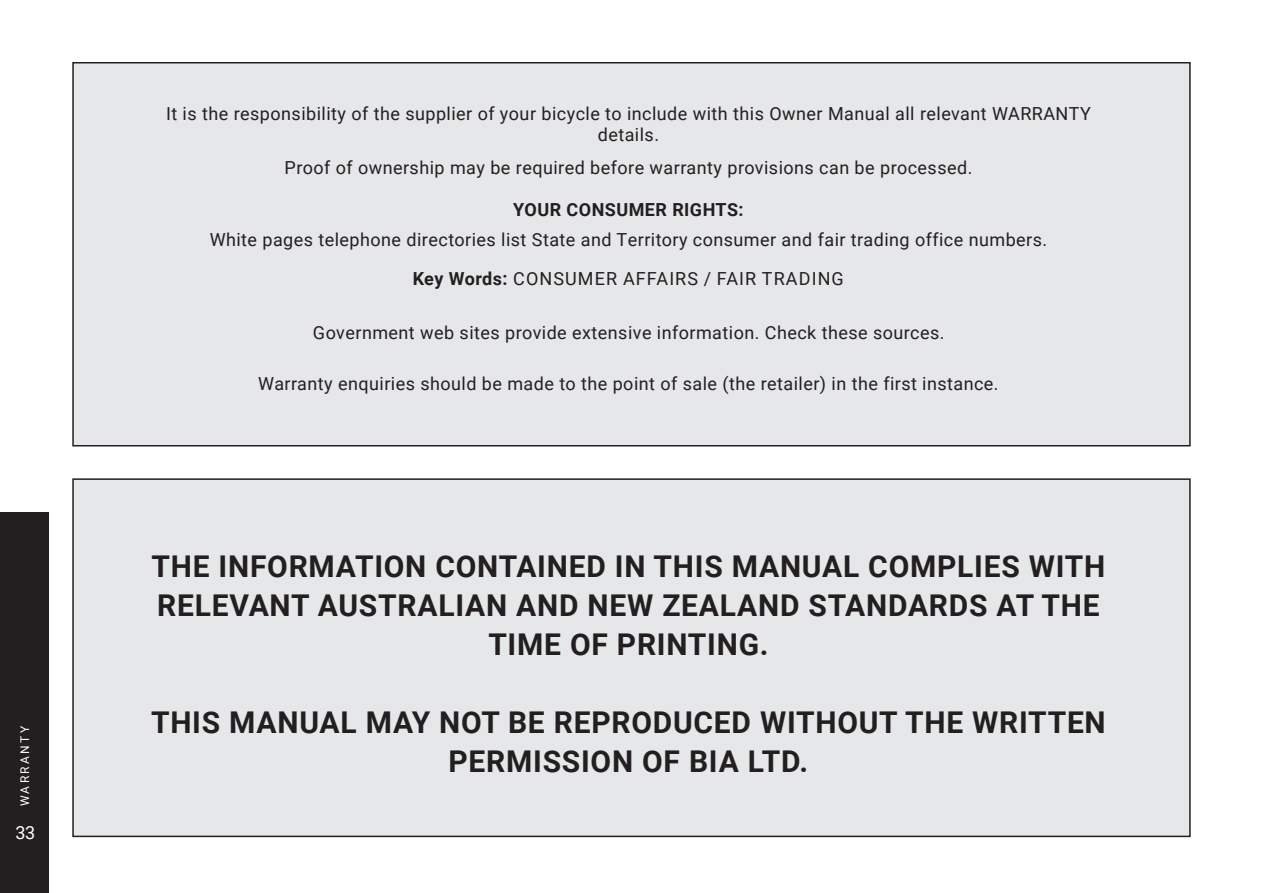
<style>
.page{position:relative;width:1263px;height:893px;background:#fff}
.page>*{position:absolute;margin:0;border:0;box-sizing:border-box;transform-origin:0 0}
.t1{font:700 30px/39px "Roboto";letter-spacing:.025em;color:#231f20;text-align:center}
.t2{font:18px/21px "Roboto";letter-spacing:.025em;color:#231f20;text-align:center}
.t3{font:18px "Roboto";letter-spacing:.06em;color:#231f20}
.t4{font:700 18px "Roboto";letter-spacing:.025em;color:#231f20}
.t5{font:18px "Roboto";color:#fff}
.t6{font:12px "Roboto";letter-spacing:.2em;color:#fff}
.s1{font-weight:700}
</style>
<div class="page">
<div style="left:0;top:512px;width:49px;height:381px;background:#231f20"></div>
<div style="left:73px;top:63px;width:1117px;height:383px;background:#e6e7e9"></div>
<div style="left:72px;top:62px;width:1119px;height:384px;border:2px solid #231f20"></div>
<div style="left:73px;top:479px;width:1117px;height:357px;background:#e6e7e9"></div>
<div style="left:72px;top:478px;width:1119px;height:359px;border:2px solid #231f20"></div>
<p class="t6" style="left:17px;top:806px;width:82px;rotate:-90deg">WARRANTY</p>
<p class="t5" style="left:16px;top:820px;width:21px">33</p>
<p class="t2" style="left:166px;top:103px;width:926px">It is the responsibility of the supplier of your bicycle to include with this Owner Manual all relevant WARRANTY details.</p>
<p class="t2" style="left:284px;top:157px;width:689px">Proof of ownership may be required before warranty provisions can be processed.</p>
<p class="t4" style="left:513px;top:197px;width:232px">YOUR CONSUMER RIGHTS:</p>
<p class="t2" style="left:210px;top:229px;width:839px">White pages telephone directories list State and Territory consumer and fair trading office numbers.</p>
<p class="t3" style="left:413px;top:266px;width:433px"><span class="s1">Key Words:</span> CONSUMER AFFAIRS / FAIR TRADING</p>
<p class="t2" style="left:313px;top:322px;width:633px">Government web sites provide extensive information. Check these sources.</p>
<p class="t2" style="left:258px;top:373px;width:742px">Warranty enquiries should be made to the point of sale (the retailer) in the first instance.</p>
<p class="t1" style="left:151px;top:545px;width:955px">THE INFORMATION CONTAINED IN THIS MANUAL COMPLIES WITH<br>RELEVANT AUSTRALIAN AND NEW ZEALAND STANDARDS AT THE<br>TIME OF PRINTING.</p>
<p class="t1" style="left:151px;top:701px;width:956px">THIS MANUAL MAY NOT BE REPRODUCED WITHOUT THE WRITTEN<br>PERMISSION OF BIA LTD.</p>
</div>
